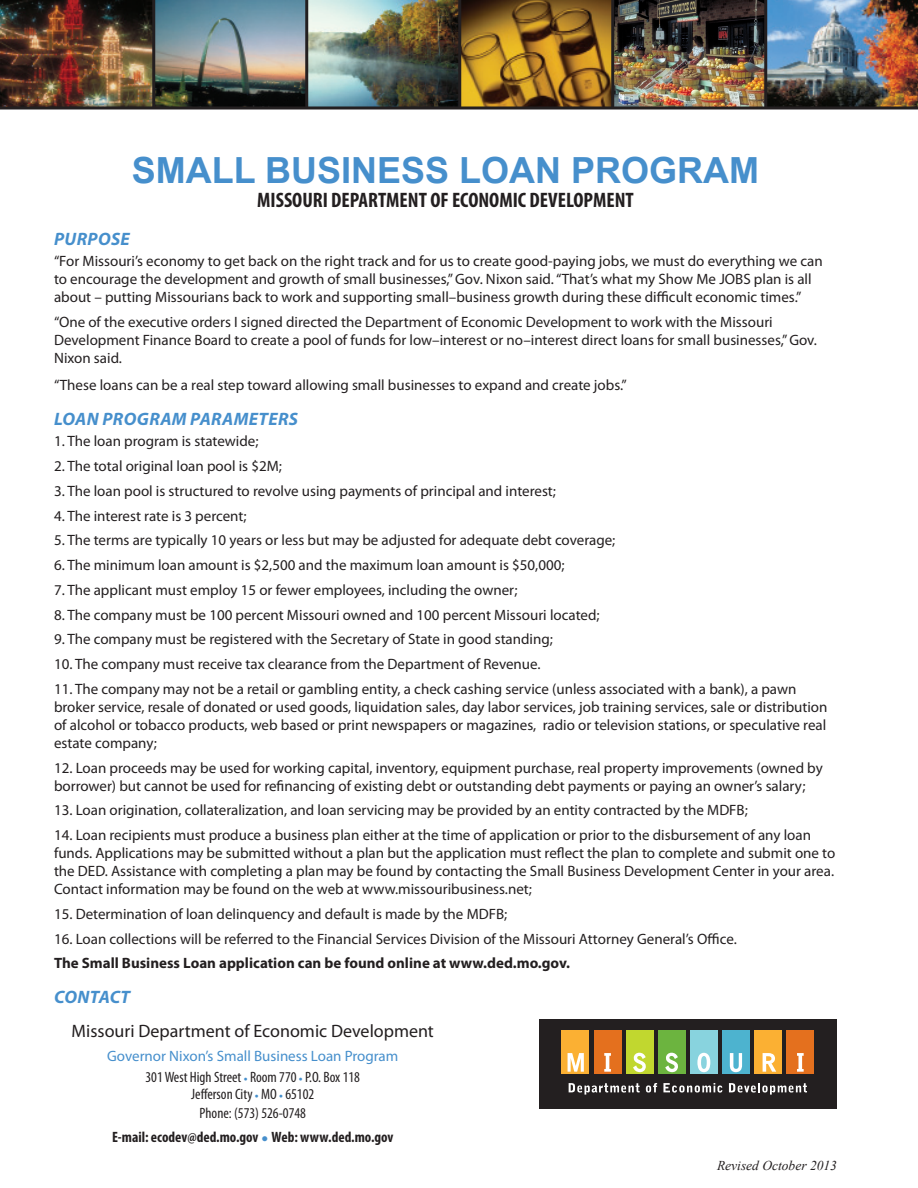
<style>
.page{position:relative;width:918px;height:1188px;background:#fff}
.page>*{position:absolute;margin:0;border:0;box-sizing:border-box;transform-origin:0 0}
._1_Program_Heading{font:700 36px "Arial";color:#468fcc}
._2_MODED_line{font:700 condensed 21px "Myriad Pro";color:#231f20}
._4_Body_Text{font:18px "Myriad Pro";color:#231f20}
._3_Sub_Headings{font:italic 700 18px "Myriad Pro";letter-spacing:.02em;color:#468fcc}
._4_Body_Text-2{font:15px/18px "Myriad Pro";color:#231f20}
._4_Body_Text-3{font:condensed 15px "Myriad Pro";color:#231f20}
._4_Body_Text-4{font:700 15px "Myriad Pro";color:#231f20}
._4_Body_Text-5{font:700 condensed 15px "Myriad Pro";color:#231f20}
._4_Body_Text-6{font:15px "Myriad Pro";color:#468fcc}
.t1{font:italic 13.5px "Times New Roman";color:#231f20}
.s1{color:#468fcc}
.s2{font-weight:400;font-stretch:normal;font-size:24px;color:#468fcc}
</style>
<div class="page">
<div style="left:539px;top:1020px;width:298px;height:89px;background:#231f20"></div>
<div style="left:561px;top:1030px;width:28px;height:43px;background:#fbb033"></div>
<div style="left:594px;top:1030px;width:28px;height:43px;background:#e4701e"></div>
<div style="left:626px;top:1030px;width:28px;height:43px;background:#c1d72f"></div>
<div style="left:658px;top:1030px;width:28px;height:43px;background:#6cb43f"></div>
<div style="left:690px;top:1030px;width:28px;height:43px;background:#88d3de"></div>
<div style="left:722px;top:1030px;width:28px;height:43px;background:#4db3cf"></div>
<div style="left:754px;top:1030px;width:28px;height:43px;background:#fbb033"></div>
<div style="left:786px;top:1030px;width:28px;height:43px;background:#e4701e"></div>
<svg style="left:633px;top:1053px;width:13px;height:19px"></svg>
<svg style="left:665px;top:1053px;width:13px;height:19px"></svg>
<svg style="left:697px;top:1053px;width:13px;height:19px"></svg>
<svg style="left:730px;top:1053px;width:12px;height:19px"></svg>
<svg style="left:763px;top:1053px;width:13px;height:19px"></svg>
<svg style="left:797px;top:1053px;width:7px;height:19px"></svg>
<svg style="left:568px;top:1053px;width:16px;height:19px"></svg>
<svg style="left:604px;top:1053px;width:7px;height:19px"></svg>
<svg style="left:569px;top:1083px;width:71px;height:12px"></svg>
<svg style="left:646px;top:1083px;width:11px;height:9px"></svg>
<svg style="left:663px;top:1083px;width:59px;height:10px"></svg>
<svg style="left:729px;top:1083px;width:78px;height:12px"></svg>
<img style="left:0;top:0;width:918px;height:106px">
<svg style="left:0;top:106px;width:918px;height:4px;background:#44403e"></svg>
<hr style="left:152px;top:0;width:3px;height:108px;background:#231f20">
<hr style="left:305px;top:0;width:3px;height:108px;background:#231f20">
<hr style="left:458px;top:0;width:3px;height:108px;background:#231f20">
<hr style="left:611px;top:0;width:3px;height:108px;background:#231f20">
<hr style="left:764px;top:0;width:3px;height:108px;background:#231f20">
<p class="_1_Program_Heading" style="left:132px;top:146px;width:629px">SMALL BUSINESS LOAN PROGRAM</p>
<p class="_2_MODED_line" style="left:257px;top:187px;width:378px">MISSOURI DEPARTMENT OF ECONOMIC DEVELOPMENT</p>
<p class="_3_Sub_Headings" style="left:54px;top:227px;width:77px">PURPOSE</p>
<p class="_4_Body_Text-2" style="left:54px;top:252px;width:770px">“For Missouri’s economy to get back on the right track and for us to create good-paying jobs, we must do everything we can to encourage the development and growth of small businesses,” Gov. Nixon said. “That’s what my Show Me JOBS plan is all about – putting Missourians back to work and supporting small–business growth during these difficult economic times.”</p>
<p class="_4_Body_Text-2" style="left:54px;top:312px;width:765px">“One of the executive orders I signed directed the Department of Economic Development to work with the Missouri<br>Development Finance Board to create a pool of funds for low–interest or no–interest direct loans for small businesses,” Gov.<br>Nixon said.</p>
<p class="_4_Body_Text-2" style="left:54px;top:376px;width:574px">“These loans can be a real step toward allowing small businesses to expand and create jobs.”</p>
<p class="_3_Sub_Headings" style="left:54px;top:407px;width:245px">LOAN PROGRAM PARAMETERS</p>
<p class="_4_Body_Text-2" style="left:54px;top:432px;width:206px">1. The loan program is statewide;</p>
<p class="_4_Body_Text-2" style="left:54px;top:457px;width:229px">2. The total original loan pool is $2M;</p>
<p class="_4_Body_Text-2" style="left:54px;top:481px;width:504px">3. The loan pool is structured to revolve using payments of principal and interest;</p>
<p class="_4_Body_Text-2" style="left:54px;top:506px;width:194px">4. The interest rate is 3 percent;</p>
<p class="_4_Body_Text-2" style="left:54px;top:531px;width:563px">5. The terms are typically 10 years or less but may be adjusted for adequate debt coverage;</p>
<p class="_4_Body_Text-2" style="left:54px;top:556px;width:512px">6. The minimum loan amount is $2,500 and the maximum loan amount is $50,000;</p>
<p class="_4_Body_Text-2" style="left:54px;top:580px;width:465px">7. The applicant must employ 15 or fewer employees, including the owner;</p>
<p class="_4_Body_Text-2" style="left:54px;top:605px;width:547px">8. The company must be 100 percent Missouri owned and 100 percent Missouri located;</p>
<p class="_4_Body_Text-2" style="left:54px;top:630px;width:500px">9. The company must be registered with the Secretary of State in good standing;</p>
<p class="_4_Body_Text-2" style="left:54px;top:655px;width:488px">10. The company must receive tax clearance from the Department of Revenue.</p>
<p class="_4_Body_Text-2" style="left:54px;top:679px;width:775px">11. The company may not be a retail or gambling entity, a check cashing service (unless associated with a bank), a pawn broker service, resale of donated or used goods, liquidation sales, day labor services, job training services, sale or distribution of alcohol or tobacco products, web based or print newspapers or magazines, radio or television stations, or speculative real estate company;</p>
<p class="_4_Body_Text-2" style="left:54px;top:758px;width:770px">12. Loan proceeds may be used for working capital, inventory, equipment purchase, real property improvements (owned by borrower) but cannot be used for refinancing of existing debt or outstanding debt payments or paying an owner’s salary;</p>
<p class="_4_Body_Text-2" style="left:54px;top:801px;width:695px">13. Loan origination, collateralization, and loan servicing may be provided by an entity contracted by the MDFB;</p>
<p class="_4_Body_Text-2" style="left:54px;top:826px;width:783px">14. Loan recipients must produce a business plan either at the time of application or prior to the disbursement of any loan funds. Applications may be submitted without a plan but the application must reflect the plan to complete and submit one to the DED. Assistance with completing a plan may be found by contacting the Small Business Development Center in your area.<br>Contact information may be found on the web at www.missouribusiness.net;</p>
<p class="_4_Body_Text-2" style="left:54px;top:904px;width:455px">15. Determination of loan delinquency and default is made by the MDFB;</p>
<p class="_4_Body_Text-2" style="left:54px;top:929px;width:684px">16. Loan collections will be referred to the Financial Services Division of the Missouri Attorney General’s Office.</p>
<p class="_4_Body_Text-4" style="left:54px;top:953px;width:518px">The Small Business Loan application can be found online at www.ded.mo.gov.</p>
<p class="_3_Sub_Headings" style="left:54px;top:985px;width:77px">CONTACT</p>
<p class="_4_Body_Text" style="left:72px;top:1019px;width:364px">Missouri Department of Economic Development</p>
<p class="_4_Body_Text-6" style="left:107px;top:1047px;width:293px">Governor Nixon’s Small Business Loan Program</p>
<p class="_4_Body_Text-3" style="left:146px;top:1067px;width:216px">301 West High Street <span class="s1">•</span> Room 770 <span class="s1">•</span> P.O. Box 118</p>
<p class="_4_Body_Text-3" style="left:191px;top:1085px;width:124px">Jefferson City <span class="s1">•</span> MO <span class="s1">•</span> 65102</p>
<p class="_4_Body_Text-3" style="left:200px;top:1103px;width:108px">Phone: (573) 526-0748</p>
<p class="_4_Body_Text-5" style="left:112px;top:1128px;width:283px">E-mail: ecodev@ded.mo.gov <span class="s2">•</span> Web: www.ded.mo.gov</p>
<p class="t1" style="left:717px;top:1157px;width:121px">Revised October 2013</p>
</div>
